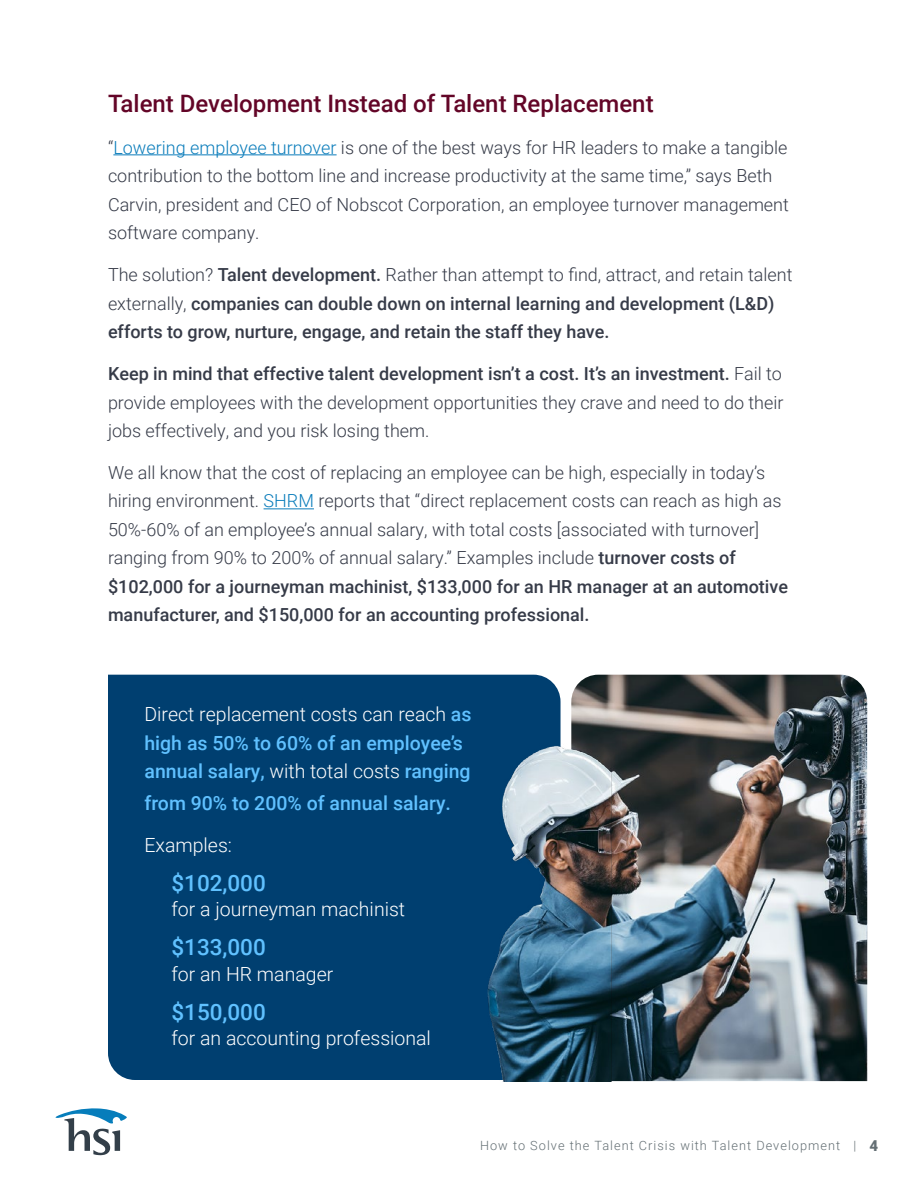
<style>
.page{position:relative;width:918px;height:1188px;background:#fff}
.page>*{position:absolute;margin:0;border:0;box-sizing:border-box;transform-origin:0 0}
.t1{font:500 24px "Roboto";color:#630527}
.t2{font:500 22.5px "Roboto";color:#60c1ff}
.t3{font:500 19.5px/28.5px "Roboto";color:#60c1ff}
.t4{font:300 19.5px "Roboto";color:#fff}
.t5{font:300 18px/28.5px "Roboto";color:#363b48}
.t6{font:500 18px/28.5px "Roboto";color:#363b48}
.t7{font:300 12.75px "Roboto";letter-spacing:.08em;color:#646f74}
.s1{color:#0b7dbb}
.s2{font-weight:300}
.s3{font-weight:500}
.s4{font-weight:300;color:#fff}
.s5{font-weight:900;font-size:15px}
</style>
<div class="page">
<svg style="left:55px;top:1108px;width:72px;height:47px"></svg>
<img style="left:707px;top:675px;width:160px;height:406px">
<hr style="left:113px;top:154px;width:224px;height:1px;background:#0b7dbb">
<hr style="left:264px;top:508px;width:50px;height:1px;background:#0b7dbb">
<div style="left:108px;top:675px;width:327px;height:405px;background:#003f70"></div>
<img style="left:435px;top:675px;width:272px;height:406px">
<h1 class="t1" style="left:108px;top:86px;width:547px">Talent Development Instead of Talent Replacement</h1>
<p class="t5" style="left:108px;top:132px;width:682px">“<span class="s1">Lowering employee turnover</span> is one of the best ways for HR leaders to make a tangible contribution to the bottom line and increase productivity at the same time,” says Beth Carvin, president and CEO of Nobscot Corporation, an employee turnover management software company.</p>
<p class="t6" style="left:108px;top:260px;width:686px"><span class="s2">The solution?</span> Talent development. <span class="s2">Rather than attempt to find, attract, and retain talent externally,</span> companies can double down on internal learning and development (L&amp;D) efforts to grow, nurture, engage, and retain the staff they have.</p>
<p class="t5" style="left:108px;top:359px;width:677px;text-align:justify"><span class="s3">Keep in mind that effective talent development isn’t a cost. It’s an investment.</span> Fail to provide employees with the development opportunities they crave and need to do their jobs effectively, and you risk losing them.</p>
<p class="t5" style="left:108px;top:458px;width:682px">We all know that the cost of replacing an employee can be high, especially in today’s hiring environment. <span class="s1">SHRM</span> reports that “direct replacement costs can reach as high as 50%-60% of an employee’s annual salary, with total costs [associated with turnover] ranging from 90% to 200% of annual salary.” Examples include <span class="s3">turnover costs of $102,000 for a journeyman machinist, $133,000 for an HR manager at an automotive manufacturer, and $150,000 for an accounting professional.</span></p>
<p class="t3" style="left:144px;top:699px;width:329px"><span class="s4">Direct replacement costs can reach</span> as high as 50% to 60% of an employee’s annual salary, <span class="s4">with total costs</span> ranging</p>
<p class="t3" style="left:144px;top:788px;width:308px">from 90% to 200% of annual salary.</p>
<p class="t4" style="left:144px;top:831px;width:89px">Examples:</p>
<p class="t2" style="left:171px;top:867px;width:96px">$102,000</p>
<p class="t4" style="left:171px;top:895px;width:235px">for a journeyman machinist</p>
<p class="t2" style="left:171px;top:931px;width:96px">$133,000</p>
<p class="t4" style="left:171px;top:960px;width:163px">for an HR manager</p>
<p class="t2" style="left:171px;top:996px;width:96px">$150,000</p>
<p class="t4" style="left:171px;top:1024px;width:261px">for an accounting professional</p>
<p class="t7" style="left:480px;top:1136px;width:399px">How to Solve the Talent Crisis with Talent Development | <span class="s5">4</span></p>
</div>
